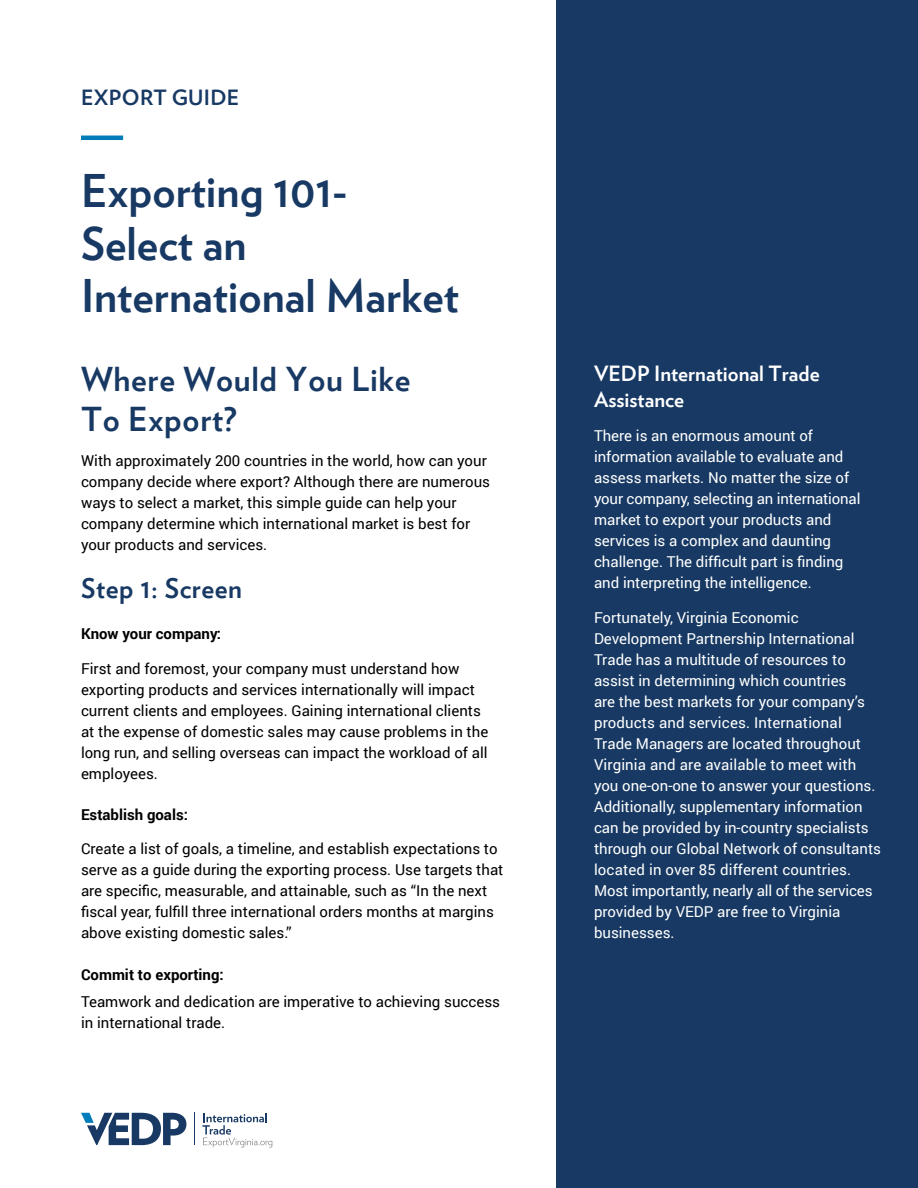
<style>
.page{position:relative;width:918px;height:1188px;background:#fff}
.page>*{position:absolute;margin:0;border:0;box-sizing:border-box;transform-origin:0 0}
.t1{font:700 45px/52.5px "Verlag";color:#173963}
.t2{font:700 33px/40.5px "Verlag";letter-spacing:.02em;color:#173963}
.t3{font:700 27px "Verlag";letter-spacing:.02em;color:#173963}
.t4{font:700 21px/25.5px "Verlag";color:#fff}
.t5{font:700 21px "Verlag";letter-spacing:.015em;color:#173963}
.t6{font:15px/21px "Roboto";color:#000}
.t7{font:15px/21px "Roboto";color:#fff}
.t8{font:700 15px "Roboto";color:#000}
</style>
<div class="page">
<svg style="left:81px;top:1113px;width:105px;height:32px"></svg>
<hr style="left:194px;top:1113px;width:1px;height:32px;background:#173963">
<svg style="left:202px;top:1113px;width:70px;height:35px"></svg>
<div style="left:556px;top:0;width:362px;height:1188px;background:#173963"></div>
<hr style="left:81px;top:136px;width:42px;height:4px;background:#007cba">
<h3 class="t5" style="left:81px;top:80px;width:160px">EXPORT GUIDE</h3>
<h1 class="t1" style="left:81px;top:162px;width:380px">Exporting 101-<br>Select an<br>International Market</h1>
<h2 class="t2" style="left:81px;top:357px;width:331px">Where Would You Like<br>To Export?</h2>
<p class="t6" style="left:81px;top:449px;width:411px">With approximately 200 countries in the world, how can your company decide where export? Although there are numerous ways to select a market, this simple guide can help your company determine which international market is best for your products and services.</p>
<h3 class="t3" style="left:81px;top:567px;width:163px">Step 1: Screen</h3>
<p class="t8" style="left:81px;top:623px;width:141px">Know your company:</p>
<p class="t6" style="left:81px;top:657px;width:409px">First and foremost, your company must understand how exporting products and services internationally will impact current clients and employees. Gaining international clients at the expense of domestic sales may cause problems in the long run, and selling overseas can impact the workload of all employees.</p>
<p class="t8" style="left:81px;top:804px;width:109px">Establish goals:</p>
<p class="t6" style="left:81px;top:838px;width:424px">Create a list of goals, a timeline, and establish expectations to serve as a guide during the exporting process. Use targets that are specific, measurable, and attainable, such as “In the next fiscal year, fulfill three international orders months at margins above existing domestic sales.”</p>
<p class="t8" style="left:81px;top:964px;width:144px">Commit to exporting:</p>
<p class="t6" style="left:81px;top:991px;width:421px">Teamwork and dedication are imperative to achieving success in international trade.</p>
<h3 class="t4" style="left:594px;top:360px;width:227px">VEDP International Trade<br>Assistance</h3>
<p class="t7" style="left:594px;top:425px;width:268px">There is an enormous amount of information available to evaluate and assess markets. No matter the size of your company, selecting an international market to export your products and services is a complex and daunting challenge. The difficult part is finding and interpreting the intelligence.</p>
<p class="t7" style="left:594px;top:606px;width:289px">Fortunately, Virginia Economic Development Partnership International Trade has a multitude of resources to assist in determining which countries<br>are the best markets for your company’s products and services. International Trade Managers are located throughout Virginia and are available to meet with you one-on-one to answer your questions.<br>Additionally, supplementary information can be provided by in-country specialists through our Global Network of consultants located in over 85 different countries.<br>Most importantly, nearly all of the services provided by VEDP are free to Virginia businesses.</p>
</div>
